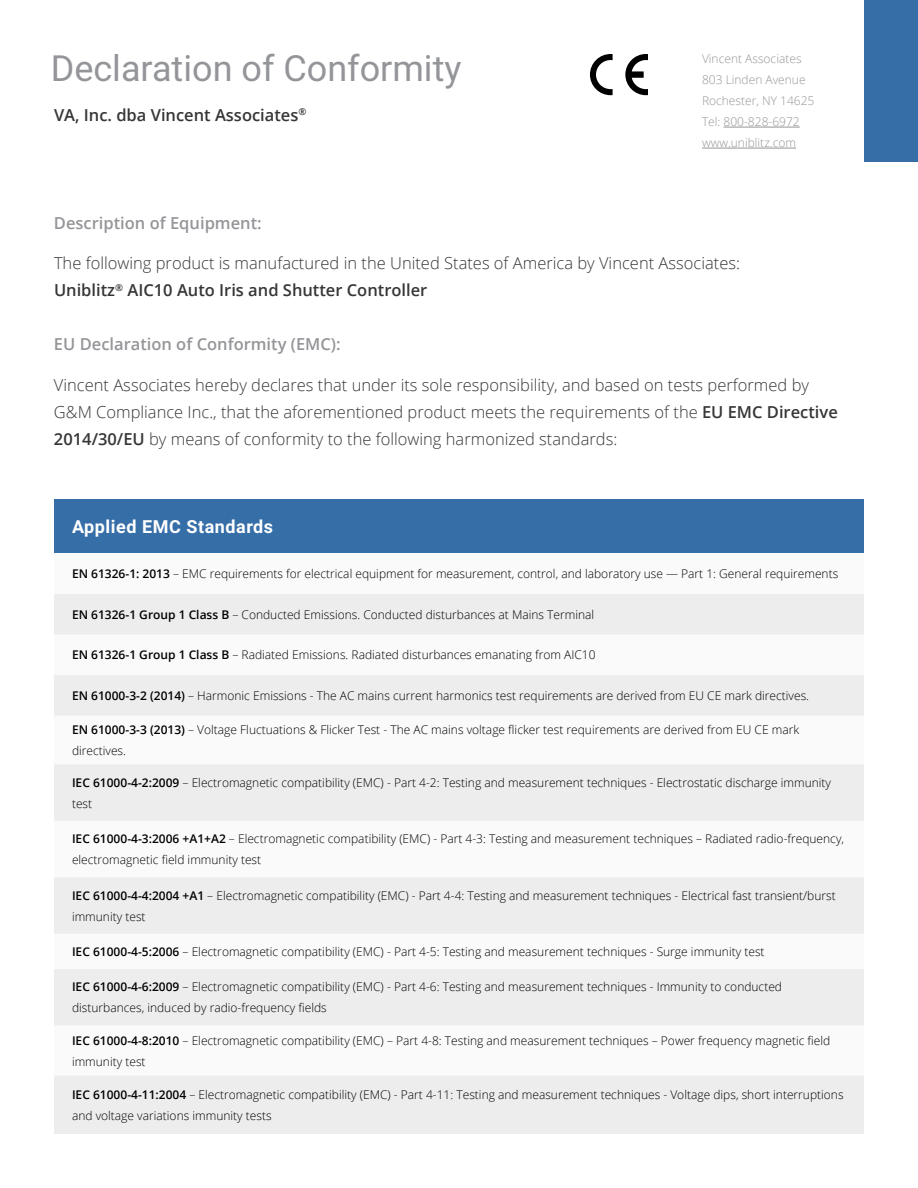
<style>
.page{position:relative;width:918px;height:1188px;background:#fff}
.page>*{position:absolute;margin:0;border:0;box-sizing:border-box;transform-origin:0 0}
.t1{font:36px "Roboto";color:#939598}
.t2{font:700 18px "Roboto";letter-spacing:.03em;color:#fff}
.t3{font:300 16.5px/27px "Open Sans";color:#373636}
.t4{font:600 16.5px "Open Sans";color:#939598}
.t5{font:600 16.5px "Open Sans";color:#373636}
.t6{font:300 12px/21px "Open Sans";color:#000}
.t7{font:300 12px/21px "Open Sans";color:#949596}
.s1{font-weight:600}
</style>
<div class="page">
<div style="left:864px;top:0;width:54px;height:162px;background:#366ea8"></div>
<div style="left:54px;top:500px;width:810px;height:54px;background:#366ea8"></div>
<svg style="left:54px;top:594px;width:810px;height:540px;fill:#ededed"></svg>
<svg style="left:590px;top:54px;width:23px;height:41px"></svg>
<svg style="left:625px;top:54px;width:23px;height:41px"></svg>
<hr style="left:724px;top:127px;width:76px;height:1px;background:#949596">
<hr style="left:702px;top:148px;width:94px;height:1px;background:#949596">
<h1 class="t1" style="left:51px;top:43px;width:412px">Declaration of Conformity</h1>
<h3 class="t5" style="left:54px;top:103px;width:254px">VA, Inc. dba Vincent Associates<sup>®</sup></h3>
<h3 class="t4" style="left:54px;top:211px;width:209px">Description of Equipment:</h3>
<p class="t7" style="left:702px;top:48px;width:114px">Vincent Associates<br>803 Linden Avenue<br>Rochester, NY 14625<br>Tel: 800-828-6972 www.uniblitz.com</p>
<h3 class="t3" style="left:54px;top:249px;width:688px">The following product is manufactured in the United States of America by Vincent Associates:<br><span class="s1">Uniblitz</span><sup>®</sup> <span class="s1">AIC10 Auto Iris and Shutter Controller</span></h3>
<h3 class="t4" style="left:54px;top:333px;width:288px">EU Declaration of Conformity (EMC):</h3>
<p class="t3" style="left:54px;top:371px;width:785px">Vincent Associates hereby declares that under its sole responsibility, and based on tests performed by<br>G&amp;M Compliance Inc., that the aforementioned product meets the requirements of the <span class="s1">EU EMC Directive<br>2014/30/EU</span> by means of conformity to the following harmonized standards:</p>
<h2 class="t2" style="left:72px;top:514px;width:203px">Applied EMC Standards</h2>
<p class="t6" style="left:72px;top:563px;width:768px"><span class="s1">EN 61326-1: 2013</span> – EMC requirements for electrical equipment for measurement, control, and laboratory use — Part 1: General requirements</p>
<p class="t6" style="left:72px;top:604px;width:524px"><span class="s1">EN 61326-1 Group 1 Class B</span> – Conducted Emissions. Conducted disturbances at Mains Terminal</p>
<p class="t6" style="left:72px;top:644px;width:525px"><span class="s1">EN 61326-1 Group 1 Class B</span> – Radiated Emissions. Radiated disturbances emanating from AIC10</p>
<p class="t6" style="left:72px;top:685px;width:739px"><span class="s1">EN 61000-3-2 (2014)</span> – Harmonic Emissions - The AC mains current harmonics test requirements are derived from EU CE mark directives.</p>
<p class="t6" style="left:72px;top:719px;width:729px"><span class="s1">EN 61000-3-3 (2013)</span> – Voltage Fluctuations &amp; Flicker Test - The AC mains voltage flicker test requirements are derived from EU CE mark directives.</p>
<p class="t6" style="left:72px;top:772px;width:761px"><span class="s1">IEC 61000-4-2:2009</span> – Electromagnetic compatibility (EMC) - Part 4-2: Testing and measurement techniques - Electrostatic discharge immunity test</p>
<p class="t6" style="left:72px;top:828px;width:774px"><span class="s1">IEC 61000-4-3:2006 +A1+A2</span> – Electromagnetic compatibility (EMC) - Part 4-3: Testing and measurement techniques – Radiated radio-frequency, electromagnetic field immunity test</p>
<p class="t6" style="left:72px;top:884px;width:765px"><span class="s1">IEC 61000-4-4:2004 +A1</span> – Electromagnetic compatibility (EMC) - Part 4-4: Testing and measurement techniques - Electrical fast transient/burst immunity test</p>
<p class="t6" style="left:72px;top:941px;width:694px"><span class="s1">IEC 61000-4-5:2006</span> – Electromagnetic compatibility (EMC) - Part 4-5: Testing and measurement techniques - Surge immunity test</p>
<p class="t6" style="left:72px;top:976px;width:712px"><span class="s1">IEC 61000-4-6:2009</span> – Electromagnetic compatibility (EMC) - Part 4-6: Testing and measurement techniques - Immunity to conducted disturbances, induced by radio-frequency fields</p>
<p class="t6" style="left:72px;top:1029px;width:760px"><span class="s1">IEC 61000-4-8:2010</span> – Electromagnetic compatibility (EMC) – Part 4-8: Testing and measurement techniques – Power frequency magnetic field immunity test</p>
<p class="t6" style="left:72px;top:1084px;width:773px"><span class="s1">IEC 61000-4-11:2004</span> – Electromagnetic compatibility (EMC) - Part 4-11: Testing and measurement techniques - Voltage dips, short interruptions and voltage variations immunity tests</p>
</div>
